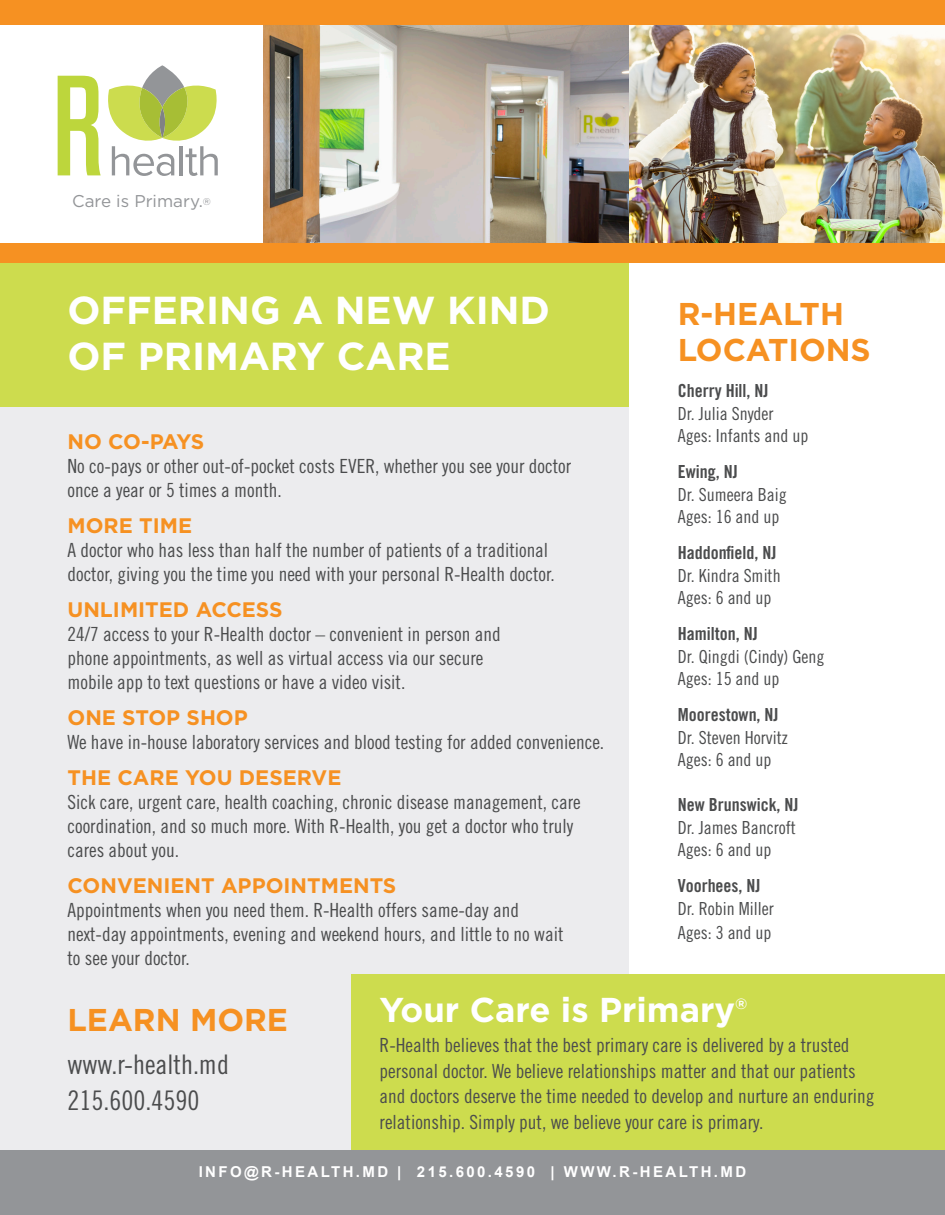
<style>
.page{position:relative;width:945px;height:1215px;background:#fff}
.page>*{position:absolute;margin:0;border:0;box-sizing:border-box;transform-origin:0 0}
.t1{font:700 39px/46.5px "Gotham";color:#fff}
.t2{font:700 34.5px "Gotham";color:#fff}
.t3{font:700 31.5px/36px "Gotham";color:#f69122}
.t4{font:27px/36px "Trade Gothic Cond Eighteen";color:#4b4c4d}
.t5{font:700 21px "Gotham";color:#f69122}
.t6{font:19.5px/24px "Trade Gothic Cond Eighteen";color:#4b4c4d}
.t7{font:18px/22.5px "Trade Gothic Cond Eighteen";color:#4b4c4d}
.t8{font:17.1px "Gotham";color:#939598}
.t9{font:700 15px "Arial";letter-spacing:.16em;color:#fff}
.t10{font:700 14.85px "Gotham";color:#fff}
.s1{font-size:9.75px}
.s2{font-family:"Trade Gothic Bold Cond Twenty"}
</style>
<div class="page">
<div style="left:0;top:262px;width:628px;height:145px;background:#cddc4e"></div>
<img style="left:263px;top:25px;width:365px;height:218px">
<img style="left:630px;top:25px;width:315px;height:218px">
<div style="left:0;top:407px;width:628px;height:756px;background:#ececee"></div>
<div style="left:0;top:1150px;width:945px;height:65px;background:#939598"></div>
<svg style="left:58px;top:65px;width:160px;height:111px"></svg>
<div style="left:0;top:0;width:945px;height:25px;background:#f69122"></div>
<div style="left:0;top:243px;width:945px;height:19px;background:#f69122"></div>
<div style="left:352px;top:975px;width:593px;height:175px;background:#cddc4e"></div>
<p class="t8" style="left:72px;top:192px;width:140px">Care is Primary.<span class="s1">®</span></p>
<p class="t1" style="left:68px;top:286px;width:484px">OFFERING A NEW KIND<br>OF PRIMARY CARE</p>
<p class="t5" style="left:68px;top:430px;width:138px">NO CO-PAYS</p>
<p class="t6" style="left:68px;top:454px;width:505px">No co-pays or other out-of-pocket costs EVER, whether you see your doctor once a year or 5 times a month.</p>
<p class="t5" style="left:68px;top:514px;width:126px">MORE TIME</p>
<p class="t6" style="left:68px;top:538px;width:489px">A doctor who has less than half the number of patients of a traditional doctor, giving you the time you need with your personal R-Health doctor.</p>
<p class="t5" style="left:68px;top:598px;width:217px">UNLIMITED ACCESS</p>
<p class="t6" style="left:68px;top:622px;width:435px">24/7 access to your R-Health doctor – convenient in person and phone appointments, as well as virtual access via our secure mobile app to text questions or have a video visit.</p>
<p class="t5" style="left:68px;top:706px;width:182px">ONE STOP SHOP</p>
<p class="t6" style="left:68px;top:730px;width:538px">We have in-house laboratory services and blood testing for added convenience.</p>
<p class="t5" style="left:68px;top:766px;width:275px">THE CARE YOU DESERVE</p>
<p class="t6" style="left:68px;top:790px;width:515px">Sick care, urgent care, health coaching, chronic disease management, care coordination, and so much more. With R-Health, you get a doctor who truly cares about you.</p>
<p class="t5" style="left:68px;top:874px;width:330px">CONVENIENT APPOINTMENTS</p>
<p class="t6" style="left:68px;top:898px;width:497px">Appointments when you need them. R-Health offers same-day and next-day appointments, evening and weekend hours, and little to no wait to see your doctor.</p>
<p class="t3" style="left:678px;top:295px;width:195px">R-HEALTH<br>LOCATIONS</p>
<p class="t7" style="left:678px;top:379px;width:132px"><span class="s2">Cherry Hill, NJ<br></span>Dr. Julia Snyder<br>Ages: Infants and up</p>
<p class="t7" style="left:678px;top:460px;width:110px"><span class="s2">Ewing, NJ<br></span>Dr. Sumeera Baig<br>Ages: 16 and up</p>
<p class="t7" style="left:678px;top:541px;width:104px"><span class="s2">Haddonfield, NJ<br></span>Dr. Kindra Smith<br>Ages: 6 and up</p>
<p class="t7" style="left:678px;top:622px;width:148px"><span class="s2">Hamilton, NJ<br></span>Dr. Qingdi (Cindy) Geng<br>Ages: 15 and up</p>
<p class="t7" style="left:678px;top:703px;width:111px"><span class="s2">Moorestown, NJ<br></span>Dr. Steven Horvitz<br>Ages: 6 and up</p>
<p class="t7" style="left:678px;top:793px;width:122px"><span class="s2">New Brunswick, NJ<br></span>Dr. James Bancroft<br>Ages: 6 and up</p>
<p class="t7" style="left:678px;top:874px;width:97px;line-height:23.2px"><span class="s2">Voorhees, NJ<br></span>Dr. Robin Miller<br>Ages: 3 and up</p>
<p class="t3" style="left:68px;top:1001px;width:222px">LEARN MORE</p>
<p class="t4" style="left:68px;top:1046px;width:163px">www.r-health.md<br>215.600.4590</p>
<p class="t2" style="left:380px;top:989px;width:357px">Your Care is Primary</p>
<p class="t10" style="left:735px;top:995px;width:14px">®</p>
<p class="t6" style="left:380px;top:1032px;width:496px;line-height:25.5px">R-Health believes that the best primary care is delivered by a trusted personal doctor. We believe relationships matter and that our patients and doctors deserve the time needed to develop and nurture an enduring relationship. Simply put, we believe your care is primary.</p>
<p class="t9" style="left:199px;top:1162px;width:549px">INFO@R-HEALTH.MD | 215.600.4590 | WWW.R-HEALTH.MD</p>
</div>
